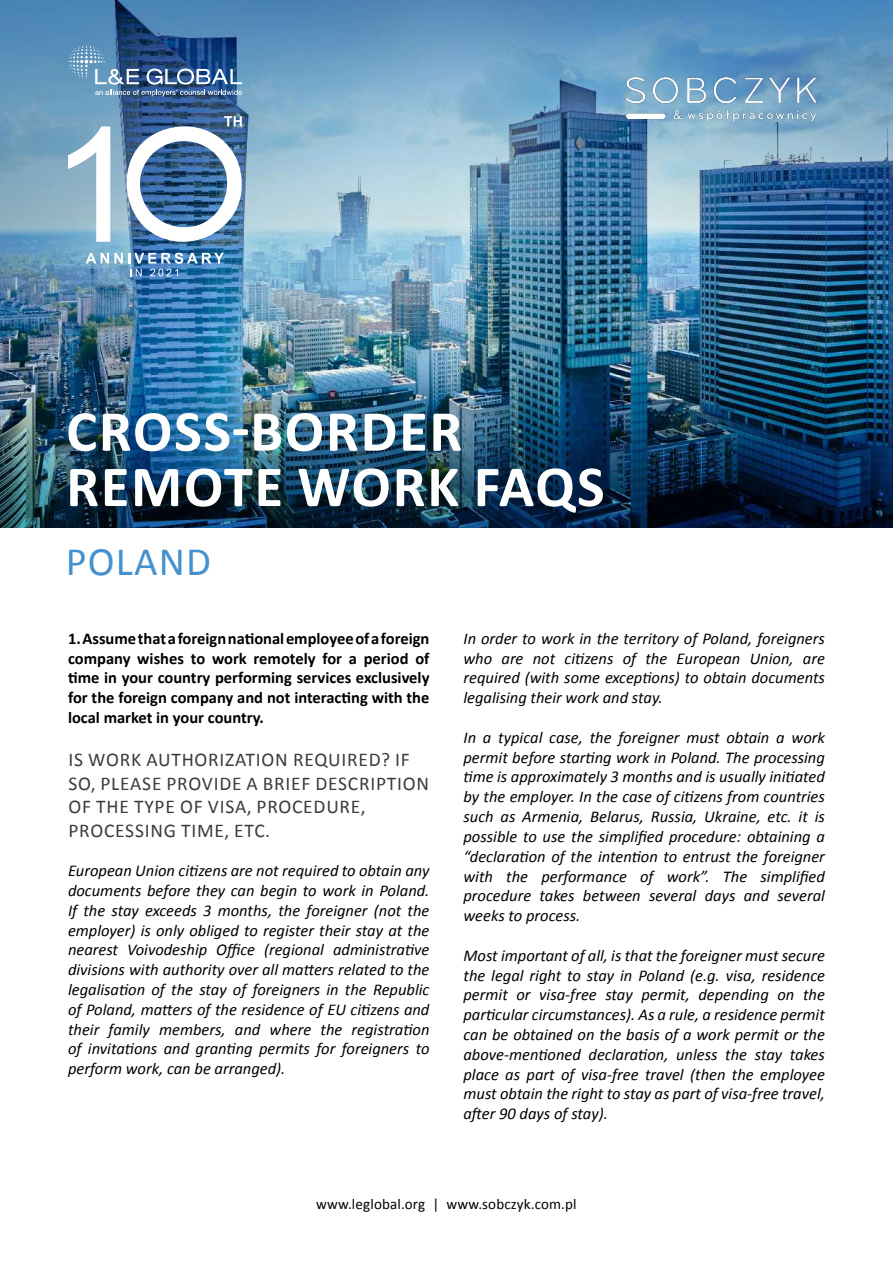
<style>
.page{position:relative;width:893px;height:1263px;background:#fff}
.page>*{position:absolute;margin:0;border:0;box-sizing:border-box;transform-origin:0 0}
.t1{font:700 58.5px/55.3px "Calibri";letter-spacing:.03em;color:#fff}
.t2{font:40.5px "Calibri";letter-spacing:.03em;color:#4491ce}
.t3{font:19.5px/23.4px "Calibri";letter-spacing:.04em;color:#3c3c3b}
.t4{font:italic 16.5px/19.8px "Calibri";color:#000;text-align:justify}
.t5{font:700 16.5px/19.8px "Calibri";color:#000;text-align:justify}
.t6{font:15px "Calibri";color:#000}
</style>
<div class="page">
<img style="left:0;top:0;width:893px;height:527px">
<svg style="left:68px;top:45px;width:174px;height:51px;background:#4e749f"></svg>
<img style="left:68px;top:116px;width:174px;height:160px">
<img style="left:602px;top:52px;width:239px;height:76px">
<h1 class="t1" style="left:66px;top:404px;width:540px">CROSS-BORDER<br>REMOTE WORK FAQS</h1>
<h2 class="t2" style="left:66px;top:536px;width:147px">POLAND</h2>
<p class="t5" style="left:68px;top:628px;width:363px">1. Assume that a foreign national employee of a foreign company wishes to work remotely for a period of time in your country performing services exclusively for the foreign company and not interacting with the local market in your country.</p>
<p class="t3" style="left:68px;top:748px;width:362px">IS WORK AUTHORIZATION REQUI RED? IF<br>SO, PLEASE PROVI DE A BRI EF DESCRI PTION<br>OF THE TYPE OF VISA, PROCEDURE,<br>PROCESSI NG TI ME, ETC.</p>
<p class="t4" style="left:68px;top:860px;width:363px">European Union citizens are not required to obtain any documents before they can begin to work in Poland.<br>If the stay exceeds 3 months, the foreigner (not the employer) is only obliged to register their stay at the nearest Voivodeship Office (regional administrative divisions with authority over all matters related to the legalisation of the stay of foreigners in the Republic of Poland, matters of the residence of EU citizens and their family members, and where the registration of invitations and granting permits for foreigners to perform work, can be arranged).</p>
<p class="t4" style="left:463px;top:628px;width:363px">In order to work in the territory of Poland, foreigners who are not citizens of the European Union, are required (with some exceptions) to obtain documents legalising their work and stay.</p>
<p class="t4" style="left:463px;top:727px;width:363px">In a typical case, the foreigner must obtain a work permit before starting work in Poland. The processing time is approximately 3 months and is usually initiated by the employer. In the case of citizens from countries such as Armenia, Belarus, Russia, Ukraine, etc. it is possible to use the simplified procedure: obtaining a “declaration of the intention to entrust the foreigner with the performance of work”. The simplified procedure takes between several days and several weeks to process.</p>
<p class="t4" style="left:463px;top:945px;width:363px">Most important of all, is that the foreigner must secure the legal right to stay in Poland (e.g. visa, residence permit or visa-free stay permit, depending on the particular circumstances). As a rule, a residence permit can be obtained on the basis of a work permit or the above-mentioned declaration, unless the stay takes place as part of visa-free travel (then the employee must obtain the right to stay as part of visa-free travel, after 90 days of stay).</p>
<p class="t6" style="left:316px;top:1195px;width:262px">WWW.LEGLOBAL.ORG | WWW.SOBCZYK.COM.PL</p>
</div>
